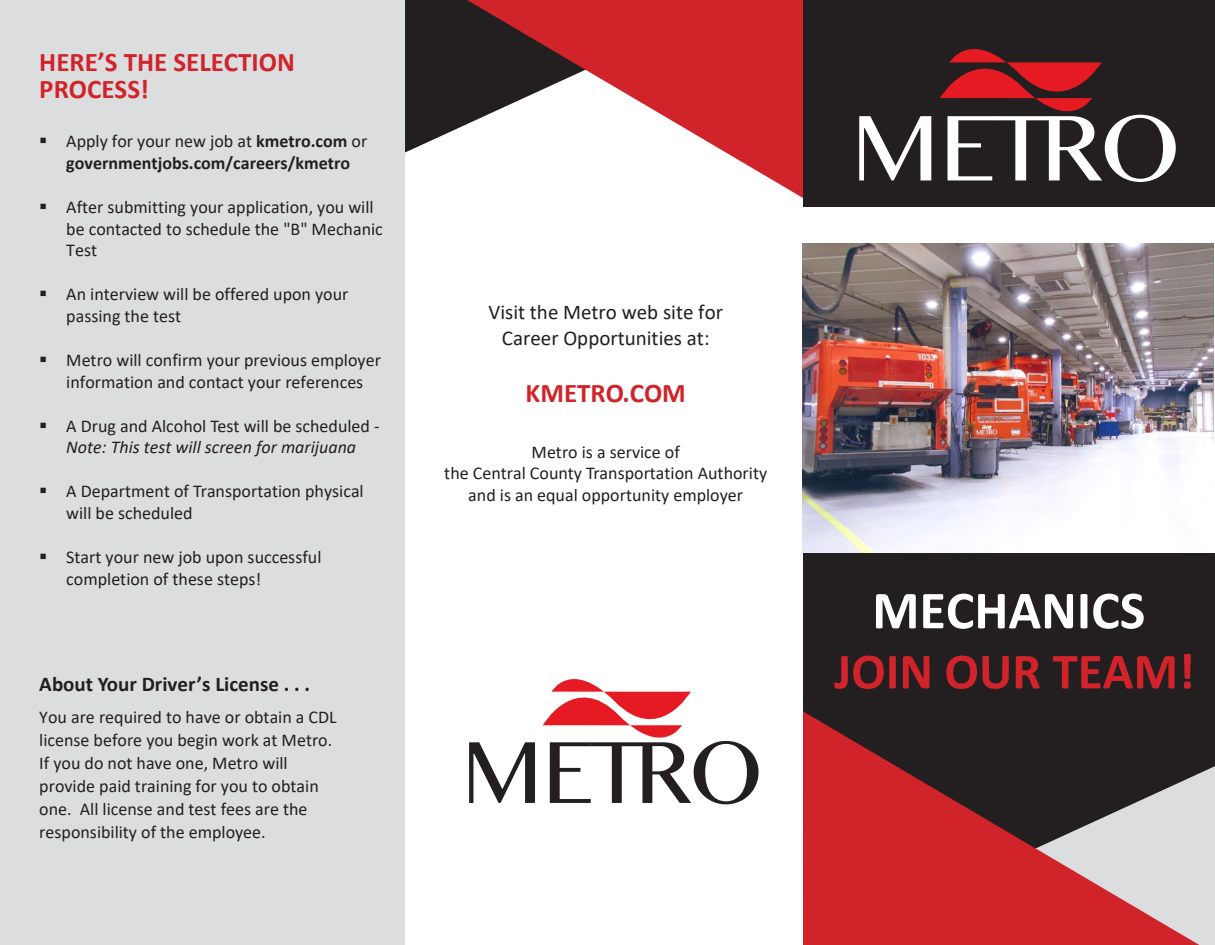
<style>
.page{position:relative;width:1215px;height:945px;background:#fff}
.page>*{position:absolute;margin:0;border:0;box-sizing:border-box;transform-origin:0 0}
.t1{font:700 54px "Calibri";color:#fff}
.t2{font:700 51px "Calibri";color:#d1232a}
.t3{font:700 27px/27px "Calibri";color:#d1232a}
.t4{font:700 27px "Calibri";color:#d1232a}
.t5{font:21px/25.2px "Calibri";color:#231f20;text-align:center}
.t6{font:700 21px "Calibri";color:#231f20}
.t7{font:18px/21.6px "Calibri";color:#231f20}
.t8{font:700 18px/21.6px "Calibri";color:#231f20;text-align:center}
.s1{font-weight:400}
.s2{font-style:italic}
</style>
<div class="page">
<svg style="left:404px;top:0;width:63px;height:156px;fill:#231f20"></svg>
<svg style="left:467px;top:0;width:336px;height:198px;fill:#d1232a"></svg>
<img style="left:803px;top:244px;width:411px;height:308px">
<div style="left:803px;top:553px;width:412px;height:392px;background:#231f20"></div>
<div style="left:803px;top:0;width:412px;height:207px;background:#231f20"></div>
<div style="left:0;top:0;width:404px;height:945px;background:#dcdddf"></div>
<svg style="left:859px;top:116px;width:72px;height:64px"></svg>
<svg style="left:940px;top:49px;width:236px;height:133px"></svg>
<div style="left:1199px;top:766px;width:16px;height:179px;background:#dcdddf"></div>
<svg style="left:803px;top:711px;width:396px;height:234px;fill:#d1232a"></svg>
<svg style="left:469px;top:742px;width:66px;height:61px"></svg>
<svg style="left:543px;top:679px;width:216px;height:125px"></svg>
<p class="t3" style="left:39px;top:49px;width:257px">HERE’S THE SELECTION<br>PROCESS!</p>
<p class="t8" style="left:39px;top:130px;width:330px">▪ <span class="s1">Apply for your new job at</span> kmetro.com <span class="s1">or </span>governmentjobs.com/careers/kmetro</p>
<p class="t7" style="left:66px;top:196px;width:318px;text-indent:-27px">▪ After submitting your application, you will be contacted to schedule the "B" Mechanic<br>Test</p>
<p class="t7" style="left:66px;top:283px;width:284px;text-indent:-27px">▪ An interview will be offered upon your passing the test</p>
<p class="t7" style="left:39px;top:349px;width:343px;text-align:center">▪ Metro will confirm your previous employer information and contact your references</p>
<p class="t7" style="left:39px;top:414px;width:342px;text-align:center">▪ A Drug and Alcohol Test will be scheduled -<br><span class="s2">Note: This test will screen for marijuana</span></p>
<p class="t7" style="left:66px;top:480px;width:299px;text-indent:-27px">▪ A Department of Transportation physical will be scheduled</p>
<p class="t7" style="left:66px;top:546px;width:257px;text-indent:-27px">▪ Start your new job upon successful completion of these steps!</p>
<p class="t6" style="left:39px;top:669px;width:272px">About Your Driver’s License . . .</p>
<p class="t7" style="left:39px;top:705px;width:299px;line-height:23.1px">You are required to have or obtain a CDL license before you begin work at Metro.<br>If you do not have one, Metro will provide paid training for you to obtain one. All license and test fees are the responsibility of the employee.</p>
<p class="t5" style="left:488px;top:299px;width:236px">Visit the Metro web site for<br>Career Opportunities at:</p>
<p class="t4" style="left:526px;top:374px;width:162px">KMETRO.COM</p>
<p class="t7" style="left:444px;top:441px;width:324px;text-align:center">Metro is a service of<br>the Central County Transportation Authority and is an equal opportunity employer</p>
<p class="t1" style="left:872px;top:572px;width:275px">MECHANICS</p>
<p class="t2" style="left:834px;top:635px;width:362px">JOIN OUR TEAM!</p>
</div>
